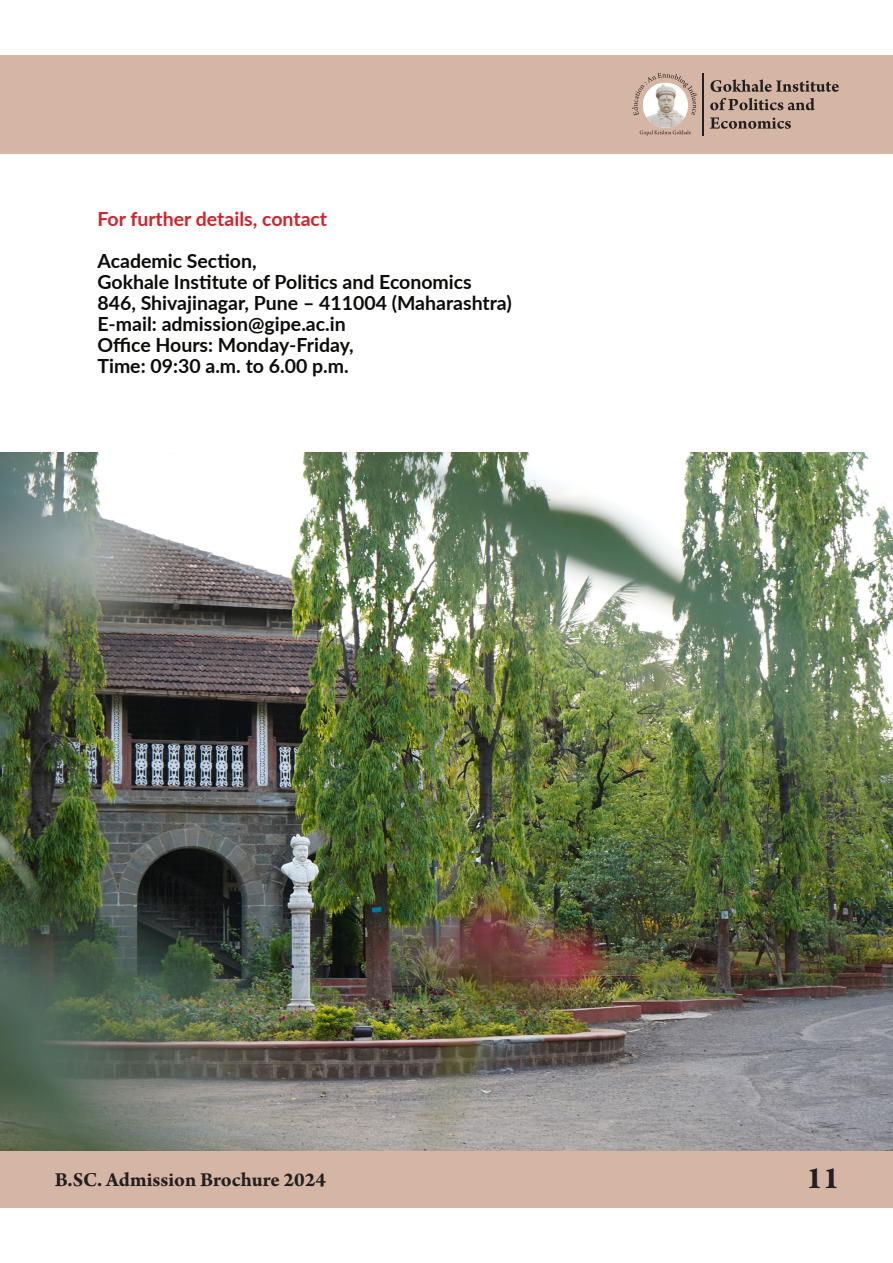
<style>
.page{position:relative;width:893px;height:1263px;background:#fff}
.page>*{position:absolute;margin:0;border:0;box-sizing:border-box;transform-origin:0 0}
.t1{font:700 33px "Arno Pro";color:#231f20}
.t2{font:700 21px "Arno Pro";color:#231f20}
.t3{font:700 19.5px "Lato";color:#0c0d0a}
.t4{font:700 19.5px "Lato";color:#d1232a}
</style>
<div class="page">
<div style="left:0;top:1151px;width:893px;height:57px;background:#d5b5a4"></div>
<div style="left:0;top:55px;width:893px;height:99px;background:#d5b5a4"></div>
<svg style="left:710px;top:79px;width:129px;height:50px"></svg>
<hr style="left:703px;top:73px;width:1px;height:62px;background:#231f20">
<svg style="left:640px;top:130px;width:51px;height:6px"></svg>
<svg style="left:643px;top:83px;width:45px;height:45px"></svg>
<svg style="left:632px;top:73px;width:65px;height:43px"></svg>
<img style="left:643px;top:84px;width:27px;height:44px">
<img style="left:0;top:452px;width:892px;height:699px">
<p class="t4" style="left:97px;top:205px;width:231px">For further details, contact</p>
<p class="t3" style="left:97px;top:247px;width:161px">Academic Section,</p>
<p class="t3" style="left:97px;top:268px;width:376px">Gokhale Institute of Politics and Economics</p>
<p class="t3" style="left:97px;top:289px;width:416px">846, Shivajinagar, Pune – 411004 (Maharashtra)</p>
<p class="t3" style="left:97px;top:310px;width:250px">E-mail: admission@gipe.ac.in</p>
<p class="t3" style="left:97px;top:331px;width:258px">Office Hours: Monday-Friday,</p>
<p class="t3" style="left:97px;top:352px;width:253px">Time: 09:30 a.m. to 6.00 p.m.</p>
<p class="t2" style="left:55px;top:1167px;width:273px">B.SC. Admission Brochure 2024</p>
<h1 class="t1" style="left:806px;top:1159px;width:35px">11</h1>
</div>
